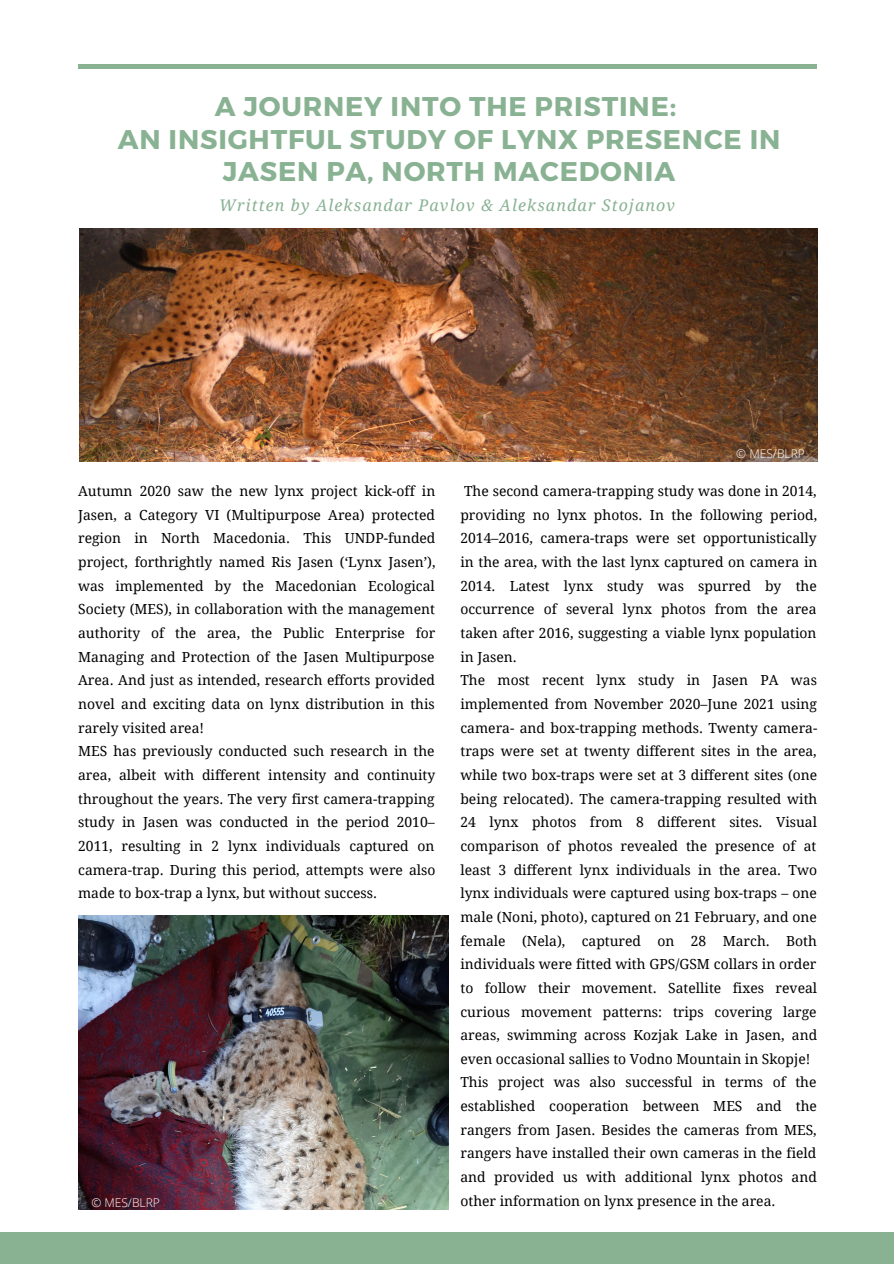
<style>
.page{position:relative;width:894px;height:1264px;background:#fff}
.page>*{position:absolute;margin:0;border:0;box-sizing:border-box;transform-origin:0 0}
.t1{font:700 27px/32.7px "Montserrat";letter-spacing:.03em;color:#89b293;text-align:center}
.t2{font:italic 16.05px "Droid Serif";letter-spacing:.07em;color:#89b293}
.t3{font:13.95px/23.7px "Droid Serif";color:#000;text-align:justify}
.t4{font:300 12px "Open Sans";color:#fff}
</style>
<div class="page">
<hr style="left:78px;top:65px;width:738px;height:4px;background:#89b293">
<div style="left:0;top:1232px;width:893px;height:31px;background:#89b293"></div>
<img style="left:79px;top:228px;width:738px;height:233px">
<img style="left:78px;top:915px;width:371px;height:294px">
<p class="t1" style="left:215px;top:89px;width:462px">A JOURNEY INTO THE PRISTINE:</p>
<p class="t1" style="left:118px;top:121px;width:663px">AN INSIGHTFUL STUDY OF LYNX PRESENCE IN<br>JASEN PA, NORTH MACEDONIA</p>
<p class="t2" style="left:219px;top:196px;width:457px">Written by Aleksandar Pavlov &amp; Aleksandar Stojanov</p>
<p class="t3" style="left:78px;top:479px;width:359px">Autumn 2020 saw the new lynx project kick-off in Jasen, a Category VI (Multipurpose Area) protected region in North Macedonia. This UNDP-funded project, forthrightly named Ris Jasen (‘Lynx Jasen’), was implemented by the Macedonian Ecological Society (MES), in collaboration with the management authority of the area, the Public Enterprise for Managing and Protection of the Jasen Multipurpose Area. And just as intended, research efforts provided novel and exciting data on lynx distribution in this rarely visited area!</p>
<p class="t3" style="left:78px;top:739px;width:359px">MES has previously conducted such research in the area, albeit with different intensity and continuity throughout the years. The very first camera-trapping study in Jasen was conducted in the period 2010– 2011, resulting in 2 lynx individuals captured on camera-trap. During this period, attempts were also made to box-trap a lynx, but without success.</p>
<p class="t4" style="left:91px;top:1194px;width:70px">© MES/BLRP</p>
<p class="t4" style="left:736px;top:445px;width:70px">© MES/BLRP</p>
<p class="t3" style="left:460px;top:479px;width:358px">The second camera-trapping study was done in 2014, providing no lynx photos. In the following period, 2014–2016, camera-traps were set opportunistically in the area, with the last lynx captured on camera in 2014. Latest lynx study was spurred by the occurrence of several lynx photos from the area taken after 2016, suggesting a viable lynx population in Jasen.</p>
<p class="t3" style="left:460px;top:668px;width:358px">The most recent lynx study in Jasen PA was implemented from November 2020–June 2021 using camera- and box-trapping methods. Twenty camera&shy;traps were set at twenty different sites in the area, while two box-traps were set at 3 different sites (one being relocated). The camera-trapping resulted with 24 lynx photos from 8 different sites. Visual comparison of photos revealed the presence of at least 3 different lynx individuals in the area. Two lynx individuals were captured using box-traps – one male (Noni, photo), captured on 21 February, and one female (Nela), captured on 28 March. Both individuals were fitted with GPS/GSM collars in order to follow their movement. Satellite fixes reveal curious movement patterns: trips covering large areas, swimming across Kozjak Lake in Jasen, and even occasional sallies to Vodno Mountain in Skopje!</p>
<p class="t3" style="left:460px;top:1070px;width:358px">This project was also successful in terms of the established cooperation between MES and the rangers from Jasen. Besides the cameras from MES, rangers have installed their own cameras in the field and provided us with additional lynx photos and other information on lynx presence in the area.</p>
</div>
